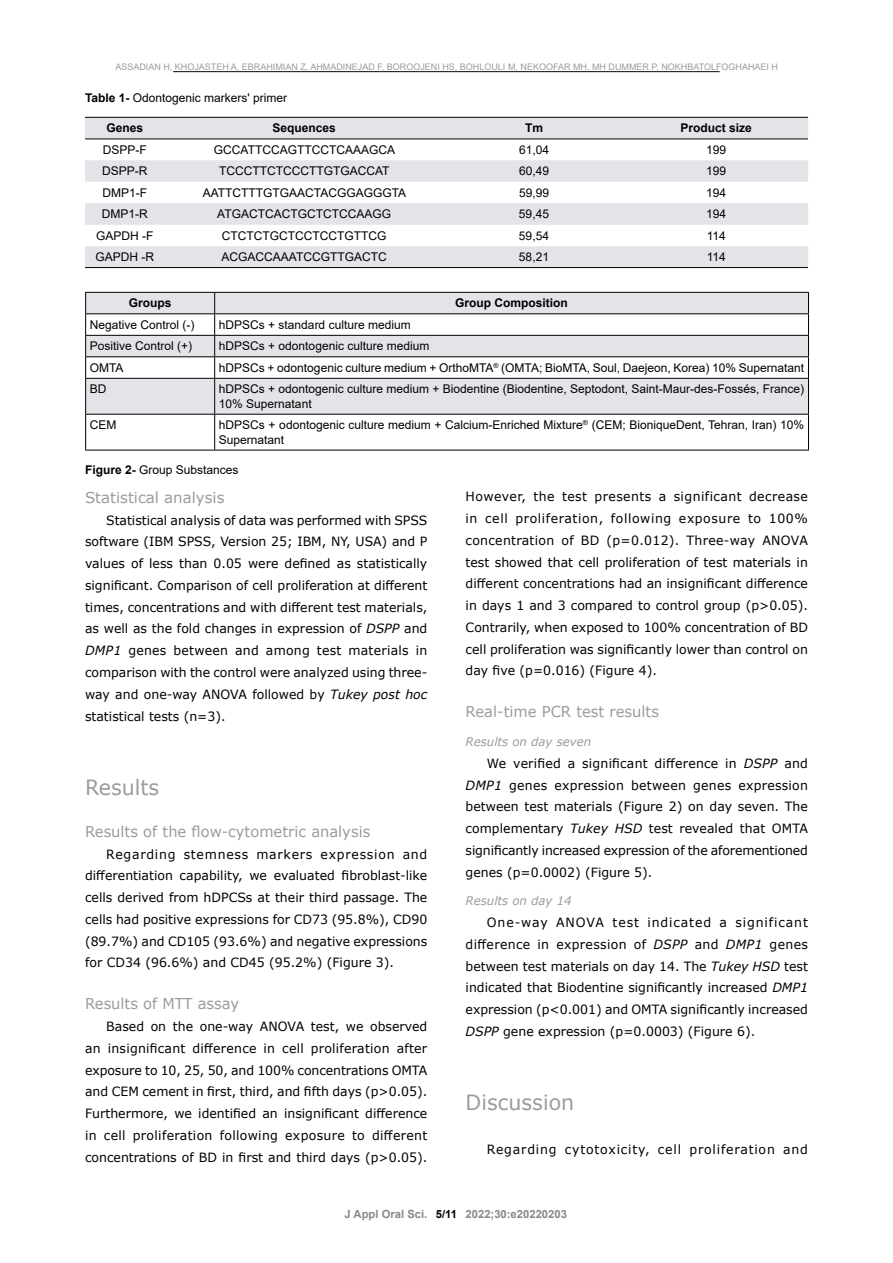
<style>
.page{position:relative;width:893px;height:1263px;background:#fff}
.page>*{position:absolute;margin:0;border:0;box-sizing:border-box;transform-origin:0 0}
.t1{font:21px "Verdana";color:#9c9ba0}
.t2{font:15px "Verdana";color:#9c9ba0}
.t3{font:12.75px/21.8px "Verdana";color:#000;text-align:justify}
.t4{font:12.75px "Verdana";letter-spacing:.065em;color:#000}
.t5{font:12px/14.4px "Arial";color:#000}
.t6{font:700 12px "Arial";color:#000}
.t7{font:italic 12px "Verdana";color:#9c9ba0}
.t8{font:700 11.25px "Arial";color:#89878c}
.t9{font:9px "Arial";color:#9c9ba0}
.s1{font-weight:700}
.s2{font-style:italic}
.s3{color:#000}
</style>
<div class="page">
<hr style="left:173px;top:71px;width:547px;height:1px;background:#000805">
<svg style="left:85px;top:118px;width:723px;height:149px;fill:#e3e4e8"></svg>
<hr style="left:85px;top:117px;width:723px;height:1px;background:#000">
<hr style="left:85px;top:139px;width:723px;height:1px;background:#000">
<hr style="left:85px;top:267px;width:723px;height:1px;background:#000">
<svg style="left:86px;top:293px;width:722px;height:121px;fill:#e3e4e8"></svg>
<hr style="left:85px;top:292px;width:130px;height:1px;background:#000">
<hr style="left:215px;top:292px;width:594px;height:1px;background:#000">
<hr style="left:85px;top:313px;width:130px;height:1px;background:#000">
<hr style="left:215px;top:313px;width:594px;height:1px;background:#000">
<hr style="left:85px;top:335px;width:130px;height:1px;background:#000">
<hr style="left:215px;top:335px;width:594px;height:1px;background:#000">
<hr style="left:85px;top:356px;width:130px;height:1px;background:#000">
<svg style="left:85px;top:293px;width:1px;height:85px"></svg>
<hr style="left:215px;top:356px;width:594px;height:1px;background:#000">
<svg style="left:214px;top:293px;width:1px;height:85px"></svg>
<svg style="left:808px;top:293px;width:1px;height:85px"></svg>
<hr style="left:85px;top:378px;width:130px;height:1px;background:#000">
<hr style="left:85px;top:379px;width:1px;height:35px;background:#000">
<hr style="left:215px;top:378px;width:594px;height:1px;background:#000">
<hr style="left:214px;top:379px;width:1px;height:35px;background:#000">
<hr style="left:808px;top:379px;width:1px;height:35px;background:#000">
<hr style="left:85px;top:414px;width:130px;height:1px;background:#000">
<hr style="left:85px;top:415px;width:1px;height:35px;background:#000">
<hr style="left:215px;top:414px;width:594px;height:1px;background:#000">
<hr style="left:214px;top:415px;width:1px;height:35px;background:#000">
<hr style="left:808px;top:415px;width:1px;height:35px;background:#000">
<hr style="left:85px;top:450px;width:130px;height:1px;background:#000">
<hr style="left:215px;top:450px;width:594px;height:1px;background:#000">
<p class="t9" style="left:115px;top:60px;width:664px">ASSADIAN H, KHOJASTEH A, EBRAHIMIAN Z, AHMADINEJAD F, BOROOJENI HS, BOHLOULI M, NEKOOFAR MH, MH DUMMER P, NOKHBATOLFOGHAHAEI H</p>
<p class="t5" style="left:85px;top:91px;width:204px"><span class="s1">Table 1-</span> Odontogenic markers' primer</p>
<p class="t6" style="left:107px;top:120px;width:38px">Genes</p>
<p class="t6" style="left:272px;top:120px;width:65px">Sequences</p>
<p class="t6" style="left:525px;top:120px;width:19px">Tm</p>
<p class="t6" style="left:681px;top:120px;width:73px">Product size</p>
<p class="t5" style="left:103px;top:142px;width:46px">DSPP-F</p>
<p class="t5" style="left:214px;top:142px;width:183px">GCCATTCCAGTTCCTCAAAGCA</p>
<p class="t5" style="left:519px;top:142px;width:32px">61,04</p>
<p class="t5" style="left:706px;top:142px;width:22px">199</p>
<p class="t5" style="left:102px;top:164px;width:47px">DSPP-R</p>
<p class="t5" style="left:219px;top:164px;width:172px">TCCCTTCTCCCTTGTGACCAT</p>
<p class="t5" style="left:519px;top:164px;width:32px">60,49</p>
<p class="t5" style="left:706px;top:164px;width:22px">199</p>
<p class="t5" style="left:103px;top:185px;width:46px">DMP1-F</p>
<p class="t5" style="left:203px;top:185px;width:205px">AATTCTTTGTGAACTACGGAGGGTA</p>
<p class="t5" style="left:519px;top:185px;width:32px">59,99</p>
<p class="t5" style="left:706px;top:185px;width:22px">194</p>
<p class="t5" style="left:102px;top:207px;width:47px">DMP1-R</p>
<p class="t5" style="left:217px;top:207px;width:175px">ATGACTCACTGCTCTCCAAGG</p>
<p class="t5" style="left:519px;top:207px;width:32px">59,45</p>
<p class="t5" style="left:706px;top:207px;width:22px">194</p>
<p class="t5" style="left:96px;top:228px;width:59px">GAPDH -F</p>
<p class="t5" style="left:222px;top:228px;width:166px">CTCTCTGCTCCTCCTGTTCG</p>
<p class="t5" style="left:519px;top:228px;width:32px">59,54</p>
<p class="t5" style="left:707px;top:228px;width:21px">114</p>
<p class="t5" style="left:96px;top:250px;width:60px">GAPDH -R</p>
<p class="t5" style="left:222px;top:250px;width:167px">ACGACCAAATCCGTTGACTC</p>
<p class="t5" style="left:519px;top:250px;width:32px">58,21</p>
<p class="t5" style="left:707px;top:250px;width:21px">114</p>
<p class="t6" style="left:129px;top:295px;width:44px">Groups</p>
<p class="t6" style="left:455px;top:295px;width:114px">Group Composition</p>
<p class="t5" style="left:90px;top:317px;width:106px">Negative Control (-)</p>
<p class="t5" style="left:219px;top:317px;width:193px">hDPSCs + standard culture medium</p>
<p class="t5" style="left:90px;top:339px;width:104px">Positive Control (+)</p>
<p class="t5" style="left:219px;top:339px;width:212px">hDPSCs + odontogenic culture medium</p>
<p class="t5" style="left:90px;top:360px;width:35px">OMTA</p>
<p class="t5" style="left:219px;top:360px;width:587px">hDPSCs + odontogenic culture medium + OrthoMTA<sup>®</sup> (OMTA; BioMTA, Soul, Daejeon, Korea) 10% Supernatant</p>
<p class="t5" style="left:90px;top:382px;width:18px">BD</p>
<p class="t5" style="left:219px;top:382px;width:587px">hDPSCs + odontogenic culture medium + Biodentine (Biodentine, Septodont, Saint-Maur-des-Fossés, France)<br>10% Supernatant</p>
<p class="t5" style="left:90px;top:418px;width:28px">CEM</p>
<p class="t5" style="left:219px;top:418px;width:587px">hDPSCs + odontogenic culture medium + Calcium-Enriched Mixture<sup>®</sup> (CEM; BioniqueDent, Tehran, Iran) 10%<br>Supernatant</p>
<p class="t5" style="left:85px;top:463px;width:155px"><span class="s1">Figure 2-</span> Group Substances</p>
<p class="t2" style="left:85px;top:487px;width:141px">Statistical analysis</p>
<p class="t3" style="left:85px;top:509px;width:344px;text-indent:21px">Statistical analysis of data was performed with SPSS software (IBM SPSS, Version 25; IBM, NY, USA) and P values of less than 0.05 were defined as statistically significant. Comparison of cell proliferation at different times, concentrations and with different test materials, as well as the fold changes in expression of <span class="s2">DSPP</span> and <span class="s2">DMP1</span> genes between and among test materials in comparison with the control were analyzed using three&shy;way and one-way ANOVA followed by <span class="s2">Tukey post hoc </span>statistical tests (n=3).</p>
<h1 class="t1" style="left:85px;top:773px;width:76px">Results</h1>
<p class="t2" style="left:85px;top:821px;width:287px">Results of the flow-cytometric analysis</p>
<p class="t3" style="left:85px;top:843px;width:344px;text-indent:21px">Regarding stemness markers expression and differentiation capability, we evaluated fibroblast-like cells derived from hDPCSs at their third passage. The cells had positive expressions for CD73 (95.8%), CD90 (89.7%) and CD105 (93.6%) and negative expressions for CD34 (96.6%) and CD45 (95.2%) (Figure 3).</p>
<p class="t2" style="left:85px;top:993px;width:156px">Results of MTT assay</p>
<p class="t3" style="left:85px;top:1015px;width:344px;text-indent:21px">Based on the one-way ANOVA test, we observed an insignificant difference in cell proliferation after exposure to 10, 25, 50, and 100% concentrations OMTA and CEM cement in first, third, and fifth days (p&gt;0.05).<br>Furthermore, we identified an insignificant difference in cell proliferation following exposure to different concentrations of BD in first and third days (p&gt;0.05).</p>
<p class="t3" style="left:466px;top:486px;width:344px">However, the test presents a significant decrease in cell proliferation, following exposure to 100% concentration of BD (p=0.012). Three-way ANOVA test showed that cell proliferation of test materials in different concentrations had an insignificant difference in days 1 and 3 compared to control group (p&gt;0.05).<br>Contrarily, when exposed to 100% concentration of BD cell proliferation was significantly lower than control on day five (p=0.016) (Figure 4).</p>
<p class="t2" style="left:466px;top:701px;width:195px">Real-time PCR test results</p>
<p class="t7" style="left:466px;top:733px;width:127px">Results on day seven</p>
<p class="t3" style="left:466px;top:752px;width:344px;text-indent:21px">We verified a significant difference in <span class="s2">DSPP</span> and <span class="s2">DMP1</span> genes expression between genes expression between test materials (Figure 2) on day seven. The complementary <span class="s2">Tukey HSD</span> test revealed that OMTA significantly increased expression of the aforementioned genes (p=0.0002) (Figure 5).</p>
<p class="t7" style="left:466px;top:893px;width:108px">Results on day 14</p>
<p class="t3" style="left:466px;top:911px;width:344px;text-indent:21px">One-way ANOVA test indicated a significant difference in expression of <span class="s2">DSPP</span> and <span class="s2">DMP1</span> genes between test materials on day 14. The <span class="s2">Tukey HSD</span> test indicated that Biodentine significantly increased <span class="s2">DMP1 </span>expression (p&lt;0.001) and OMTA significantly increased <span class="s2">DSPP</span> gene expression (p=0.0003) (Figure 6).</p>
<h1 class="t1" style="left:466px;top:1088px;width:110px">Discussion</h1>
<p class="t4" style="left:487px;top:1140px;width:323px">Regarding cytotoxicity, cell proliferation and</p>
<p class="t8" style="left:345px;top:1206px;width:224px">J Appl Oral Sci. <span class="s3">5/11</span> 2022;30:e20220203</p>
</div>
